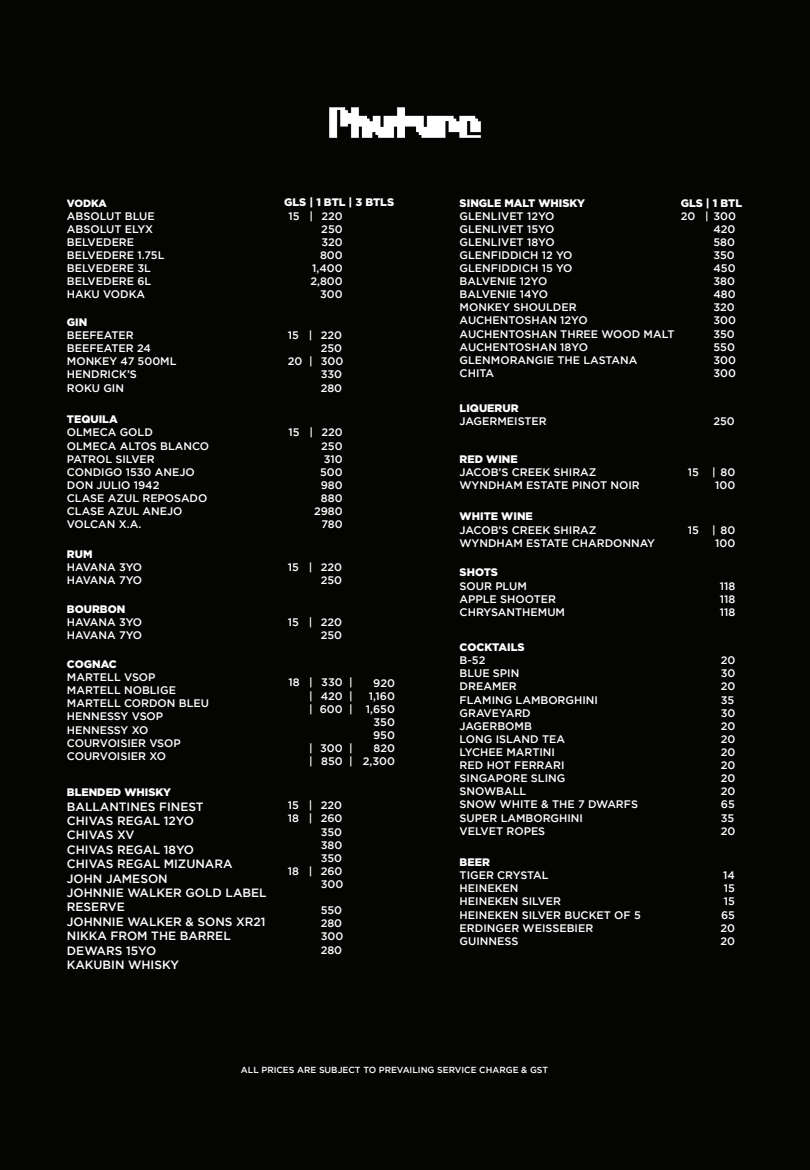
<style>
.page{position:relative;width:810px;height:1170px;background:#040503}
.page>*{position:absolute;margin:0;border:0;box-sizing:border-box;transform-origin:0 0}
.t1{font:500 12px/14.4px "Gotham";color:#fff}
.t2{font:500 10.95px/13px "Gotham";color:#fff}
.t3{font:900 10.95px "Gotham";color:#fff}
.t4{font:900 10.5px "Gotham";letter-spacing:-.01em;color:#fff}
.t5{font:500 8.85px "Gotham";color:#fff}
</style>
<div class="page">
<img style="left:329px;top:107px;width:152px;height:31px">
<p class="t3" style="left:284px;top:196px;width:111px">GLS | 1 BTL | 3 BTLS</p>
<p class="t4" style="left:67px;top:197px;width:42px">VODKA</p>
<p class="t2" style="left:67px;top:209px;width:99px">ABSOLUT BLUE<br>ABSOLUT ELYX<br>BELVEDERE<br>BELVEDERE 1.75L<br>BELVEDERE 3L<br>BELVEDERE 6L<br>HAKU VODKA</p>
<p class="t2" style="left:289px;top:209px;width:56px;text-align:right">15 | 220<br>250<br>320<br>800<br>1,400<br>2,800<br>300</p>
<p class="t3" style="left:67px;top:316px;width:22px">GIN</p>
<p class="t2" style="left:67px;top:329px;width:111px">BEEFEATER<br>BEEFEATER 24<br>MONKEY 47 500ML<br>HENDRICK’S<br>ROKU GIN</p>
<p class="t2" style="left:288px;top:329px;width:57px;text-align:right">15 | 220<br>250<br>20 | 300<br>330<br>280</p>
<p class="t3" style="left:67px;top:413px;width:52px">TEQUILA</p>
<p class="t2" style="left:67px;top:426px;width:144px">OLMECA GOLD<br>OLMECA ALTOS BLANCO<br>PATROL SILVER<br>CONDIGO 1530 ANEJO<br>DON JULIO 1942<br>CLASE AZUL REPOSADO<br>CLASE AZUL ANEJO<br>VOLCAN X.A.</p>
<p class="t2" style="left:289px;top:426px;width:56px;text-align:right">15 | 220<br>250<br>310<br>500<br>980<br>880<br>2980<br>780</p>
<p class="t3" style="left:67px;top:548px;width:27px">RUM</p>
<p class="t2" style="left:67px;top:561px;width:77px">HAVANA 3YO<br>HAVANA 7YO</p>
<p class="t2" style="left:288px;top:561px;width:56px;text-align:right">15 | 220<br>250</p>
<p class="t3" style="left:67px;top:603px;width:60px">BOURBON</p>
<p class="t2" style="left:67px;top:616px;width:77px">HAVANA 3YO<br>HAVANA 7YO</p>
<p class="t2" style="left:288px;top:616px;width:56px;text-align:right">15 | 220<br>250</p>
<p class="t3" style="left:67px;top:658px;width:51px">COGNAC</p>
<p class="t2" style="left:67px;top:670px;width:144px">MARTELL VSOP<br>MARTELL NOBLIGE<br>MARTELL CORDON BLEU<br>HENNESSY VSOP<br>HENNESSY XO<br>COURVOISIER VSOP<br>COURVOISIER XO</p>
<p class="t2" style="left:289px;top:676px;width:13px">18</p>
<p class="t2" style="left:320px;top:676px;width:24px;text-align:justify">330<br>420<br>600</p>
<p class="t2" style="left:309px;top:676px;width:5px">|</p>
<p class="t2" style="left:349px;top:676px;width:5px">|</p>
<p class="t2" style="left:309px;top:689px;width:5px">|</p>
<p class="t2" style="left:349px;top:689px;width:5px">|</p>
<p class="t2" style="left:309px;top:702px;width:5px">|</p>
<p class="t2" style="left:349px;top:702px;width:5px">|</p>
<p class="t2" style="left:309px;top:741px;width:5px">|</p>
<p class="t2" style="left:349px;top:741px;width:5px">|</p>
<p class="t2" style="left:309px;top:754px;width:5px">|</p>
<p class="t2" style="left:349px;top:754px;width:5px">|</p>
<p class="t2" style="left:320px;top:741px;width:24px">300<br>850</p>
<p class="t3" style="left:67px;top:786px;width:106px">BLENDED WHISKY</p>
<p class="t1" style="left:67px;top:799px;width:201px">BALLANTINES FINEST<br>CHIVAS REGAL 12YO<br>CHIVAS XV<br>CHIVAS REGAL 18YO<br>CHIVAS REGAL MIZUNARA<br>JOHN JAMESON<br>JOHNNIE WALKER GOLD LABEL<br>RESERVE<br>JOHNNIE WALKER &amp; SONS XR21<br>NIKKA FROM THE BARREL<br>DEWARS 15YO<br>KAKUBIN WHISKY</p>
<p class="t2" style="left:288px;top:799px;width:57px;text-align:right">15 | 220<br>18 | 260<br>350<br>380<br>350<br>18 | 260<br>300</p>
<p class="t2" style="left:321px;top:904px;width:24px;text-align:justify">550<br>280<br>300<br>280</p>
<p class="t2" style="left:363px;top:676px;width:34px;text-align:right">920<br>1,160<br>1,650<br>350<br>950<br>820<br>2,300</p>
<p class="t3" style="left:681px;top:196px;width:63px">GLS | 1 BTL</p>
<p class="t2" style="left:713px;top:209px;width:24px;text-align:justify;text-indent:-33px">20 | 300<br>420<br>580<br>350<br>450<br>380<br>480<br>320<br>300<br>350<br>550<br>300<br>300</p>
<p class="t3" style="left:460px;top:196px;width:127px">SINGLE MALT WHISKY</p>
<p class="t2" style="left:460px;top:209px;width:216px">GLENLIVET 12YO<br>GLENLIVET 15YO<br>GLENLIVET 18YO<br>GLENFIDDICH 12 YO<br>GLENFIDDICH 15 YO<br>BALVENIE 12YO<br>BALVENIE 14YO<br>MONKEY SHOULDER<br>AUCHENTOSHAN 12YO<br>AUCHENTOSHAN THREE WOOD MALT<br>AUCHENTOSHAN 18YO<br>GLENMORANGIE THE LASTANA<br>CHITA</p>
<p class="t3" style="left:460px;top:402px;width:60px">LIQUERUR</p>
<p class="t2" style="left:460px;top:415px;width:89px">JAGERMEISTER</p>
<p class="t2" style="left:713px;top:415px;width:23px">250</p>
<p class="t3" style="left:460px;top:452px;width:60px">RED WINE</p>
<p class="t2" style="left:460px;top:465px;width:182px">JACOB’S CREEK SHIRAZ<br>WYNDHAM ESTATE PINOT NOIR</p>
<p class="t2" style="left:688px;top:465px;width:49px;text-align:right">15 | 80<br>100</p>
<p class="t3" style="left:460px;top:510px;width:75px">WHITE WINE</p>
<p class="t2" style="left:460px;top:523px;width:197px">JACOB’S CREEK SHIRAZ<br>WYNDHAM ESTATE CHARDONNAY</p>
<p class="t2" style="left:688px;top:523px;width:49px;text-align:right">15 | 80<br>100</p>
<p class="t3" style="left:460px;top:566px;width:40px">SHOTS</p>
<p class="t2" style="left:460px;top:579px;width:107px">SOUR PLUM<br>APPLE SHOOTER<br>CHRYSANTHEMUM</p>
<p class="t2" style="left:720px;top:579px;width:17px;text-align:justify">118<br>118<br>118</p>
<p class="t3" style="left:460px;top:641px;width:67px">COCKTAILS</p>
<p class="t2" style="left:460px;top:654px;width:180px">B-52<br>BLUE SPIN<br>DREAMER<br>FLAMING LAMBORGHINI<br>GRAVEYARD<br>JAGERBOMB<br>LONG ISLAND TEA<br>LYCHEE MARTINI<br>RED HOT FERRARI<br>SINGAPORE SLING<br>SNOWBALL<br>SNOW WHITE &amp; THE 7 DWARFS<br>SUPER LAMBORGHINI<br>VELVET ROPES</p>
<p class="t2" style="left:721px;top:654px;width:16px;text-align:justify">20<br>30<br>20<br>35<br>30<br>20<br>20<br>20<br>20<br>20<br>20<br>65<br>35<br>20</p>
<p class="t3" style="left:460px;top:856px;width:32px">BEER</p>
<p class="t2" style="left:460px;top:869px;width:183px">TIGER CRYSTAL<br>HEINEKEN<br>HEINEKEN SILVER<br>HEINEKEN SILVER BUCKET OF 5<br>ERDINGER WEISSEBIER<br>GUINNESS</p>
<p class="t2" style="left:720px;top:869px;width:16px;text-align:center">14<br>15<br>15<br>65<br>20<br>20</p>
<p class="t5" style="left:241px;top:1065px;width:309px">ALL PRICES ARE SUBJECT TO PREVAILING SERVICE CHARGE &amp; GST</p>
</div>
